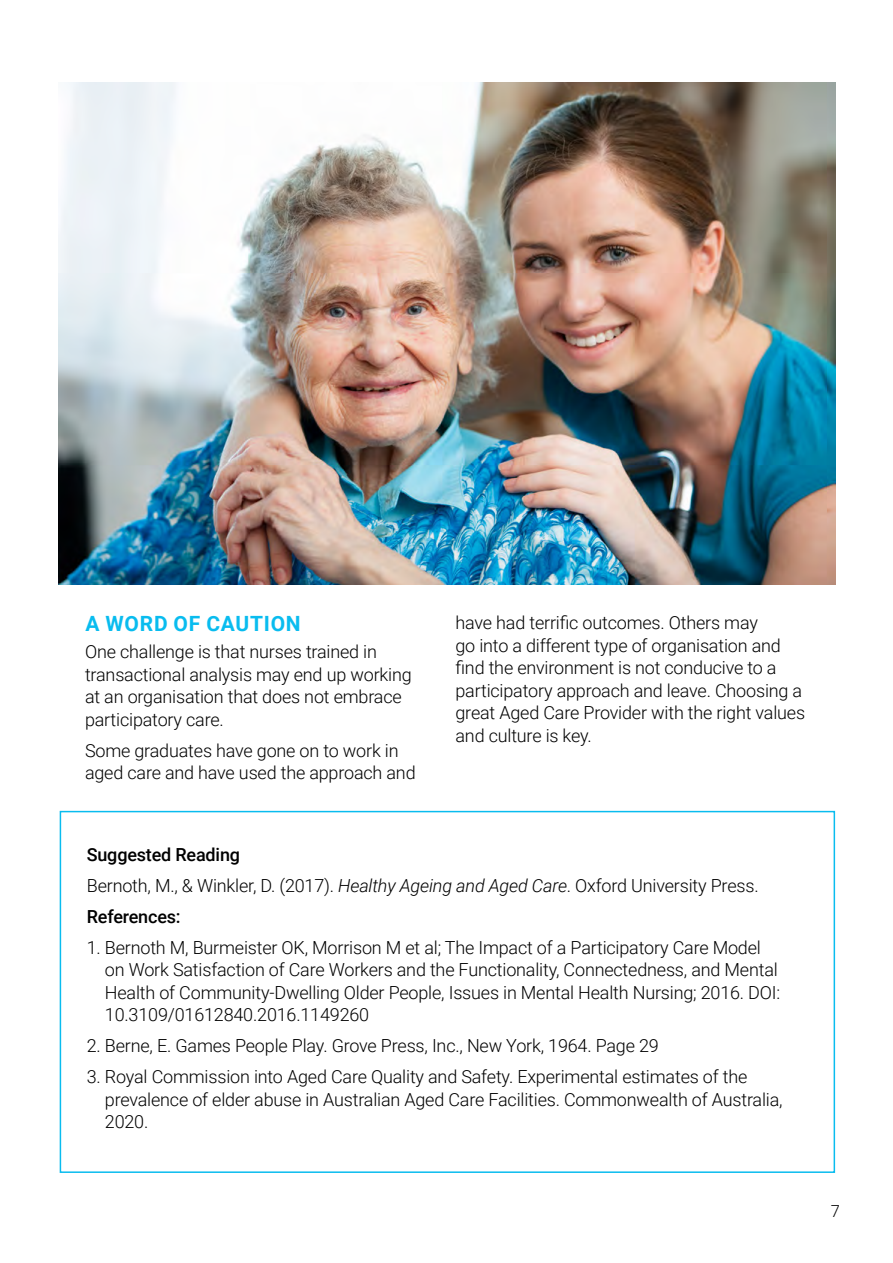
<style>
.page{position:relative;width:893px;height:1263px;background:#fff}
.page>*{position:absolute;margin:0;border:0;box-sizing:border-box;transform-origin:0 0}
.t1{font:700 21px "Roboto";letter-spacing:.035em;color:#09bcef}
.t2{font:300 18px/22.5px "Roboto";letter-spacing:-.01em;color:#000}
.t3{font:300 16.5px "Roboto";color:#000}
.s1{font-weight:500}
.s2{font-style:italic}
</style>
<div class="page">
<div style="left:60px;top:811px;width:775px;height:362px;border:2px solid #09bcef"></div>
<img style="left:59px;top:83px;width:777px;height:501px">
<p class="t1" style="left:85px;top:609px;width:217px">A WORD OF CAUTION</p>
<p class="t2" style="left:85px;top:640px;width:328px">One challenge is that nurses trained in transactional analysis may end up working at an organisation that does not embrace participatory care.</p>
<p class="t2" style="left:85px;top:738px;width:332px">Some graduates have gone on to work in aged care and have used the approach and</p>
<p class="t2" style="left:455px;top:611px;width:351px">have had terrific outcomes. Others may<br>go into a different type of organisation and find the environment is not conducive to a participatory approach and leave. Choosing a great Aged Care Provider with the right values and culture is key.</p>
<p class="t2" style="left:87px;top:838px;width:673px;line-height:31px"><span class="s1">Suggested Reading<br></span>Bernoth, M., &amp; Winkler, D. (2017). <span class="s2">Healthy Ageing and Aged Care</span>. Oxford University Press.<br><span class="s1">References:</span></p>
<p class="t2" style="left:105px;top:935px;width:677px;text-indent:-18px">1. Bernoth M, Burmeister OK, Morrison M et al; The Impact of a Participatory Care Model on Work Satisfaction of Care Workers and the Functionality, Connectedness, and Mental Health of Community-Dwelling Older People, Issues in Mental Health Nursing; 2016. DOI:<br>10.3109/01612840.2016.1149260</p>
<p class="t2" style="left:87px;top:1034px;width:574px">2. Berne, E. Games People Play. Grove Press, Inc., New York, 1964. Page 29</p>
<p class="t2" style="left:105px;top:1065px;width:679px;text-indent:-18px">3. Royal Commission into Aged Care Quality and Safety. Experimental estimates of the prevalence of elder abuse in Australian Aged Care Facilities. Commonwealth of Australia,<br>2020.</p>
<p class="t3" style="left:831px;top:1200px;width:11px">7</p>
</div>
